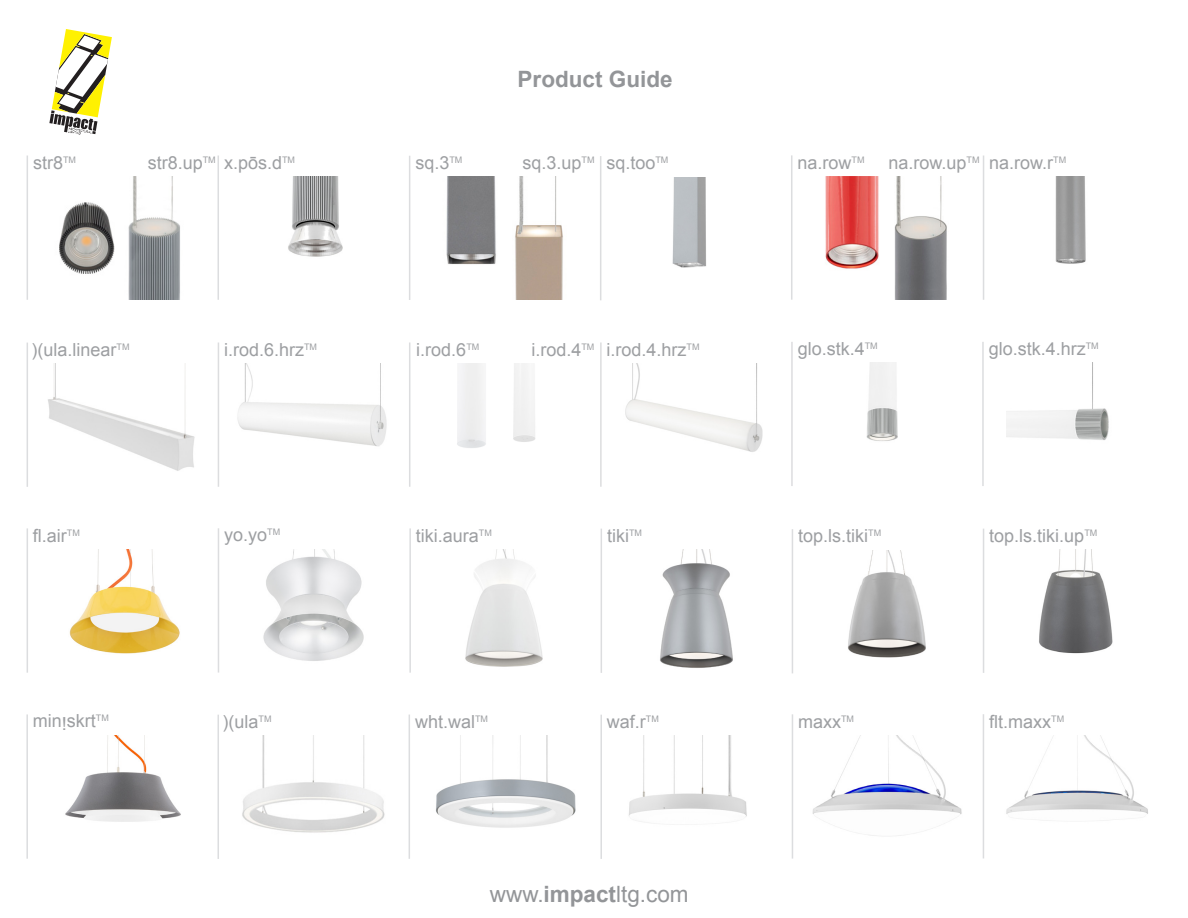
<style>
.page{position:relative;width:1188px;height:918px;background:#fff}
.page>*{position:absolute;margin:0;border:0;box-sizing:border-box;transform-origin:0 0}
.t1{font:22.5px "Arial";color:#939598}
.t2{font:700 22.5px "Arial";color:#939598}
.t3{font:18px "Arial";color:#9d9fa2}
.s1{font-weight:700}
</style>
<div class="page">
<img style="left:825px;top:176px;width:122px;height:124px">
<hr style="left:791px;top:155px;width:1px;height:145px;background:#dcdddf">
<img style="left:59px;top:177px;width:121px;height:123px">
<hr style="left:27px;top:156px;width:1px;height:144px;background:#dcdddf">
<img style="left:848px;top:550px;width:78px;height:108px">
<hr style="left:792px;top:529px;width:1px;height:144px;background:#dcdddf">
<img style="left:1039px;top:550px;width:74px;height:104px">
<hr style="left:983px;top:529px;width:1px;height:144px;background:#dcdddf">
<img style="left:1007px;top:363px;width:102px;height:77px">
<hr style="left:982px;top:342px;width:2px;height:144px;background:#dcdddf">
<img style="left:866px;top:363px;width:32px;height:78px">
<hr style="left:791px;top:342px;width:2px;height:144px;background:#dcdddf">
<img style="left:1006px;top:736px;width:142px;height:85px">
<hr style="left:983px;top:714px;width:1px;height:144px;background:#dcdddf">
<img style="left:812px;top:736px;width:150px;height:100px">
<hr style="left:792px;top:714px;width:1px;height:145px;background:#dcdddf">
<img style="left:629px;top:736px;width:118px;height:86px">
<hr style="left:600px;top:715px;width:2px;height:144px;background:#dcdddf">
<img style="left:465px;top:549px;width:78px;height:118px">
<hr style="left:409px;top:528px;width:2px;height:145px;background:#dcdddf">
<img style="left:263px;top:549px;width:101px;height:112px">
<hr style="left:218px;top:528px;width:1px;height:145px;background:#dcdddf">
<img style="left:69px;top:549px;width:111px;height:105px">
<hr style="left:27px;top:528px;width:1px;height:145px;background:#dcdddf">
<img style="left:660px;top:550px;width:73px;height:118px">
<hr style="left:601px;top:529px;width:1px;height:144px;background:#dcdddf">
<img style="left:436px;top:736px;width:140px;height:92px">
<hr style="left:409px;top:715px;width:1px;height:144px;background:#dcdddf">
<img style="left:242px;top:736px;width:143px;height:97px">
<hr style="left:218px;top:715px;width:1px;height:144px;background:#dcdddf">
<img style="left:65px;top:735px;width:116px;height:87px">
<hr style="left:26px;top:714px;width:2px;height:145px;background:#dcdddf">
<img style="left:625px;top:364px;width:138px;height:88px">
<hr style="left:600px;top:342px;width:2px;height:145px;background:#dcdddf">
<hr style="left:218px;top:343px;width:1px;height:144px;background:#dcdddf">
<img style="left:237px;top:364px;width:150px;height:83px">
<hr style="left:409px;top:342px;width:1px;height:145px;background:#dcdddf">
<img style="left:48px;top:364px;width:147px;height:107px">
<hr style="left:27px;top:343px;width:1px;height:144px;background:#dcdddf">
<img style="left:288px;top:177px;width:55px;height:80px">
<hr style="left:218px;top:156px;width:1px;height:144px;background:#dcdddf">
<img style="left:1055px;top:177px;width:31px;height:87px">
<hr style="left:983px;top:156px;width:1px;height:144px;background:#dcdddf">
<img style="left:446px;top:177px;width:117px;height:123px">
<hr style="left:409px;top:156px;width:1px;height:144px;background:#dcdddf">
<svg style="left:49px;top:29px;width:63px;height:106px"></svg>
<hr style="left:600px;top:156px;width:1px;height:144px;background:#dcdddf">
<img style="left:672px;top:177px;width:34px;height:91px">
<p class="t2" style="left:518px;top:64px;width:157px">Product Guide</p>
<p class="t3" style="left:33px;top:151px;width:44px">str8<sup>TM</sup></p>
<p class="t3" style="left:148px;top:151px;width:70px">str8.up<sup>TM</sup></p>
<p class="t3" style="left:224px;top:151px;width:73px">x.pōs.d<sup>TM</sup></p>
<p class="t3" style="left:989px;top:151px;width:79px">na.row.r<sup>TM</sup></p>
<p class="t3" style="left:415px;top:151px;width:49px">sq.3<sup>TM</sup></p>
<p class="t3" style="left:523px;top:151px;width:74px">sq.3.up<sup>TM</sup></p>
<p class="t3" style="left:797px;top:150px;width:69px">na.row<sup>TM</sup></p>
<p class="t3" style="left:889px;top:150px;width:93px">na.row.up<sup>TM</sup></p>
<p class="t3" style="left:606px;top:151px;width:64px">sq.too<sup>TM</sup></p>
<p class="t3" style="left:32px;top:338px;width:100px">)(ula.linear<sup>TM</sup></p>
<p class="t3" style="left:416px;top:337px;width:65px">i.rod.6<sup>TM</sup></p>
<p class="t3" style="left:224px;top:338px;width:95px">i.rod.6.hrz<sup>TM</sup></p>
<p class="t3" style="left:531px;top:337px;width:65px">i.rod.4<sup>TM</sup></p>
<p class="t3" style="left:607px;top:337px;width:95px">i.rod.4.hrz<sup>TM</sup></p>
<p class="t3" style="left:798px;top:337px;width:82px">glo.stk.4<sup>TM</sup></p>
<p class="t3" style="left:989px;top:337px;width:112px">glo.stk.4.hrz<sup>TM</sup></p>
<p class="t3" style="left:33px;top:523px;width:48px">fl.air<sup>TM</sup></p>
<p class="t3" style="left:607px;top:524px;width:36px">tiki<sup>TM</sup></p>
<p class="t3" style="left:416px;top:523px;width:78px">tiki.aura<sup>TM</sup></p>
<p class="t3" style="left:224px;top:523px;width:58px">yo.yo<sup>TM</sup></p>
<p class="t3" style="left:798px;top:524px;width:85px">top.ls.tiki<sup>TM</sup></p>
<p class="t3" style="left:989px;top:524px;width:110px">top.ls.tiki.up<sup>TM</sup></p>
<p class="t3" style="left:33px;top:709px;width:77px">min!skrt<sup>TM</sup></p>
<p class="t3" style="left:223px;top:710px;width:51px">)(ula<sup>TM</sup></p>
<p class="t3" style="left:415px;top:710px;width:75px">wht.wal<sup>TM</sup></p>
<p class="t3" style="left:607px;top:710px;width:53px">waf.r<sup>TM</sup></p>
<p class="t3" style="left:798px;top:709px;width:57px">maxx<sup>TM</sup></p>
<p class="t3" style="left:989px;top:709px;width:76px">flt.maxx<sup>TM</sup></p>
<p class="t1" style="left:490px;top:879px;width:200px">www.<span class="s1">impact</span>ltg.com</p>
</div>
